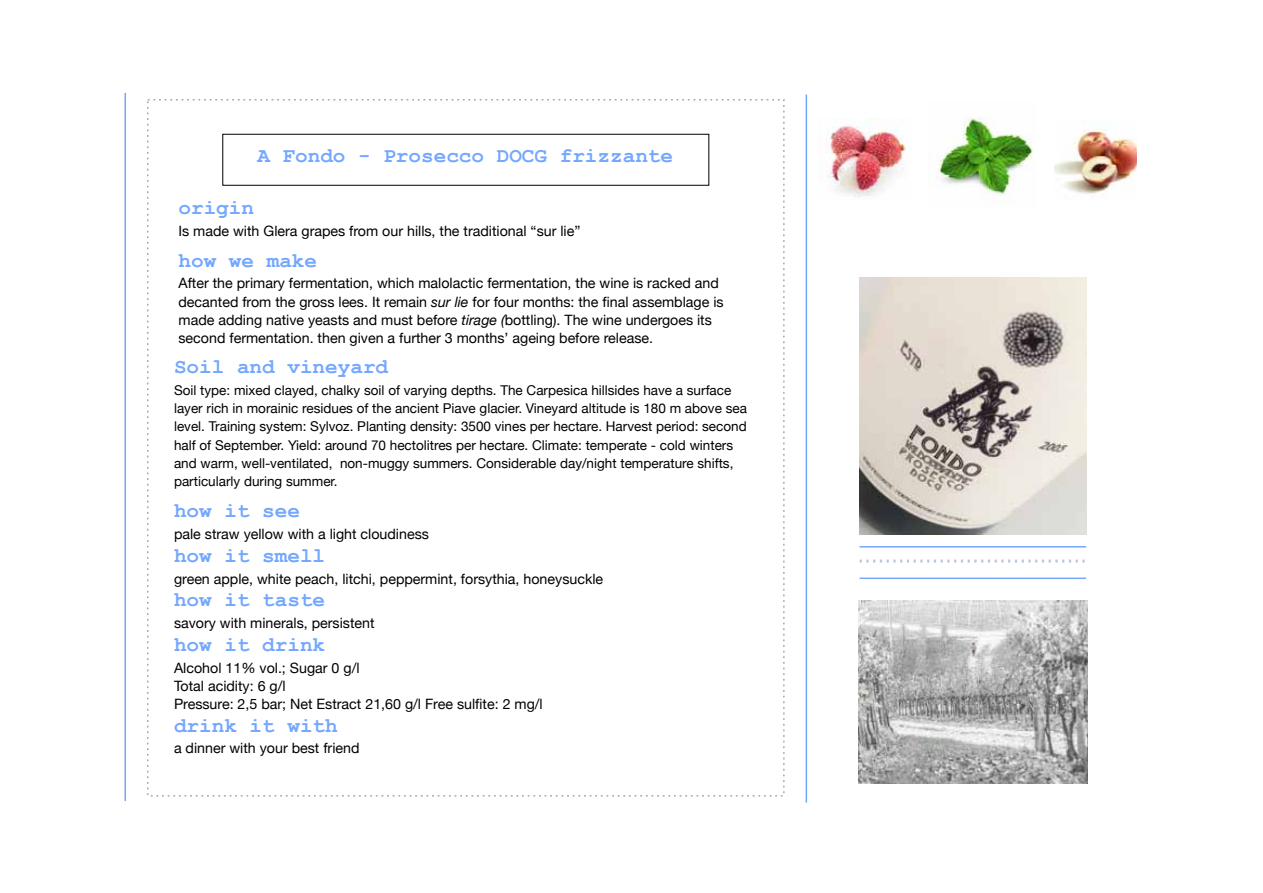
<style>
.page{position:relative;width:1263px;height:893px;background:#fff}
.page>*{position:absolute;margin:0;border:0;box-sizing:border-box;transform-origin:0 0}
.t1{font:700 21px "Courier New";color:#74a7fe}
.t2{font:14.25px/18.1px "Helvetica Neue";color:#000}
.t3{font:13.5px/18.1px "Helvetica Neue";color:#000}
.s1{font-style:italic}
</style>
<div class="page">
<img style="left:860px;top:278px;width:226px;height:256px">
<img style="left:858px;top:600px;width:229px;height:183px">
<div style="left:222px;top:134px;width:487px;height:52px;border:1px solid #000"></div>
<hr style="left:806px;top:95px;width:1px;height:708px;background:#74a7fe">
<img style="left:820px;top:119px;width:86px;height:78px">
<img style="left:936px;top:117px;width:97px;height:79px">
<img style="left:1054px;top:129px;width:83px;height:65px">
<hr style="left:124px;top:93px;width:2px;height:708px;background:#74a7fe">
<hr style="left:860px;top:546px;width:226px;height:2px;background:#74a7fe">
<svg style="left:860px;top:560px;width:225px;height:3px"></svg>
<hr style="left:860px;top:578px;width:226px;height:1px;background:#74a7fe">
<h1 class="t1" style="left:257px;top:142px;width:417px">A Fondo - Prosecco DOCG frizzante</h1>
<h1 class="t1" style="left:178px;top:195px;width:77px">origin</h1>
<p class="t2" style="left:178px;top:223px;width:403px">Is made with Glera grapes from our hills, the traditional “sur lie”</p>
<h1 class="t1" style="left:178px;top:247px;width:140px">how we make</h1>
<p class="t2" style="left:178px;top:275px;width:547px">After the primary fermentation, which malolactic fermentation, the wine is racked and decanted from the gross lees. It remain <span class="s1">sur lie</span> for four months: the final assemblage is made adding native yeasts and must before <span class="s1">tirage (</span>bottling). The wine undergoes its second fermentation. then given a further 3 months’ ageing before release.</p>
<h1 class="t1" style="left:174px;top:354px;width:216px">Soil and vineyard</h1>
<p class="t3" style="left:174px;top:382px;width:574px">Soil type: mixed clayed, chalky soil of varying depths. The Carpesica hillsides have a surface layer rich in morainic residues of the ancient Piave glacier. Vineyard altitude is 180 m above sea level. Training system: Sylvoz. Planting density: 3500 vines per hectare. Harvest period: second half of September. Yield: around 70 hectolitres per hectare. Climate: temperate - cold winters and warm, well-ventilated, non-muggy summers. Considerable day/night temperature shifts, particularly during summer.</p>
<h1 class="t1" style="left:174px;top:498px;width:127px">how it see</h1>
<p class="t2" style="left:174px;top:526px;width:256px">pale straw yellow with a light cloudiness</p>
<h1 class="t1" style="left:174px;top:542px;width:153px">how it smell</h1>
<p class="t2" style="left:174px;top:570px;width:431px">green apple, white peach, litchi, peppermint, forsythia, honeysuckle</p>
<h1 class="t1" style="left:174px;top:587px;width:153px">how it taste</h1>
<p class="t2" style="left:174px;top:615px;width:202px">savory with minerals, persistent</p>
<h1 class="t1" style="left:174px;top:631px;width:153px">how it drink</h1>
<p class="t2" style="left:174px;top:659px;width:370px">Alcohol 11% vol.; Sugar 0 g/l<br>Total acidity: 6 g/l<br>Pressure: 2,5 bar; Net Estract 21,60 g/l Free sulfite: 2 mg/l</p>
<h1 class="t1" style="left:174px;top:712px;width:165px">drink it with</h1>
<p class="t2" style="left:174px;top:740px;width:187px">a dinner with your best friend</p>
</div>
